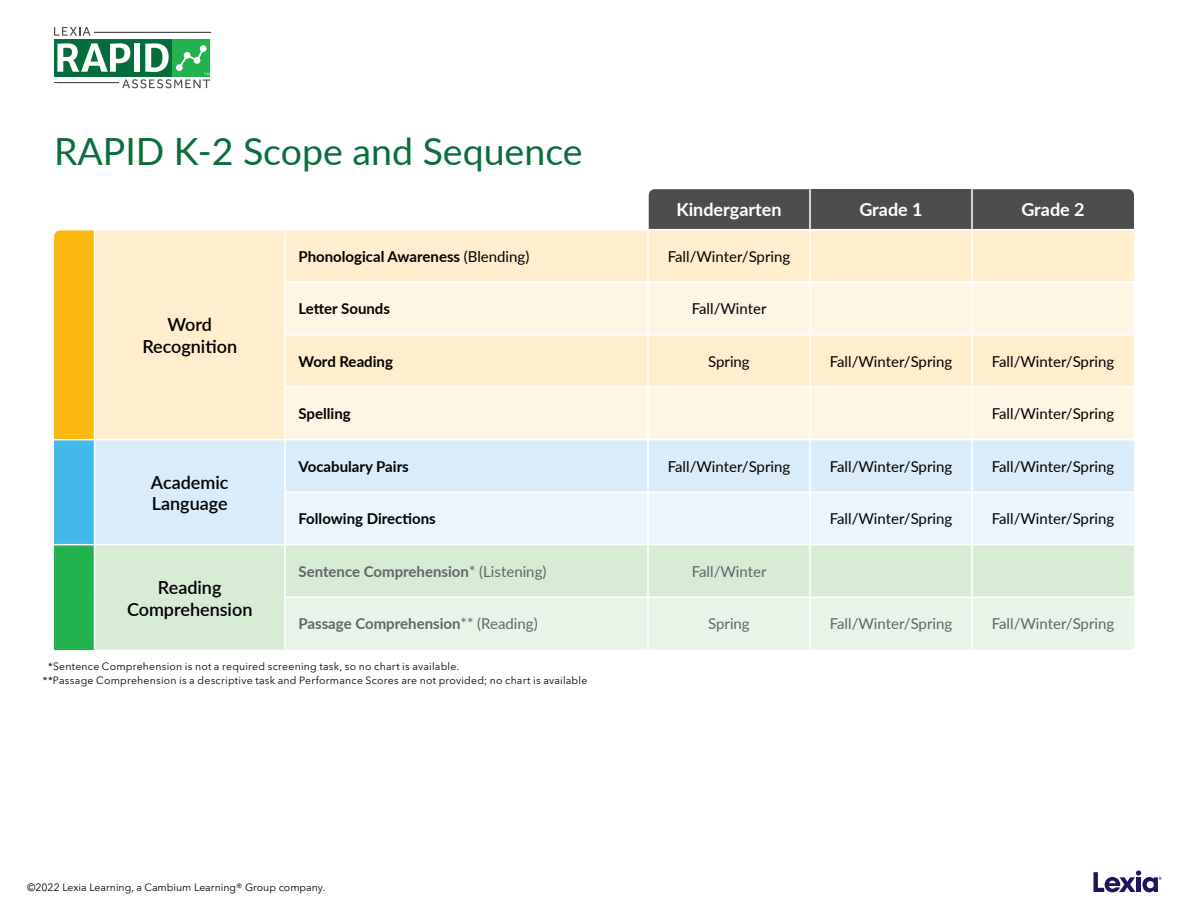
<style>
.page{position:relative;width:1188px;height:918px;background:#fff}
.page>*{position:absolute;margin:0;border:0;box-sizing:border-box;transform-origin:0 0}
.Table_Label{font:37.5px "Lato";color:#0a6e3b}
.t1{font:600 18px/21.6px "Lato";color:#000;text-align:center}
.Table_Subhead{font:700 18px "Lato";color:#fff}
.Body_Text{font:15px "Lato";color:#000}
.Body_Text-2{font:700 15px "Lato";color:#000}
.Body_Text-3{font:700 15px "Lato";color:#636466}
.Body_Text-4{font:15px "Lato";color:#636466}
.Body_copy{font:10.5px/13.5px "Avenir Next LT Pro";letter-spacing:.02em;color:#000}
.Body_copy-2{font:10.5px "Avenir Next LT Pro";color:#000}
.s1{font-weight:400}
</style>
<div class="page">
<div style="left:54px;top:39px;width:118px;height:37px;background:#036e3c"></div>
<div style="left:172px;top:39px;width:38px;height:37px;background:#22b34e"></div>
<hr style="left:94px;top:32px;width:116px;height:1px;background:#4e4d4e">
<svg style="left:54px;top:27px;width:37px;height:9px"></svg>
<hr style="left:54px;top:82px;width:65px;height:1px;background:#4e4d4e">
<svg style="left:57px;top:43px;width:153px;height:45px"></svg>
<div style="left:810px;top:189px;width:162px;height:41px;background:#4e4d4e"></div>
<div style="left:95px;top:230px;width:1039px;height:209px;background:#ffedce"></div>
<svg style="left:286px;top:283px;width:848px;height:156px;background:#fff2dc"></svg>
<div style="left:54px;top:440px;width:40px;height:105px;background:#43b8ea"></div>
<div style="left:95px;top:440px;width:1039px;height:104px;background:#daecf9"></div>
<div style="left:286px;top:493px;width:848px;height:51px;background:#ebf5fc"></div>
<div style="left:54px;top:545px;width:40px;height:105px;background:#23b34e"></div>
<div style="left:95px;top:545px;width:1039px;height:105px;background:#d7ebd5"></div>
<div style="left:286px;top:598px;width:848px;height:52px;background:#e9f4e8"></div>
<hr style="left:284px;top:230px;width:2px;height:51px;background:#fff">
<hr style="left:284px;top:283px;width:2px;height:51px;background:#fff">
<hr style="left:284px;top:335px;width:2px;height:51px;background:#fff">
<hr style="left:284px;top:388px;width:2px;height:51px;background:#fff">
<hr style="left:284px;top:440px;width:2px;height:51px;background:#fff">
<hr style="left:647px;top:230px;width:2px;height:51px;background:#fff">
<hr style="left:647px;top:283px;width:2px;height:51px;background:#fff">
<hr style="left:647px;top:335px;width:2px;height:51px;background:#fff">
<hr style="left:647px;top:388px;width:2px;height:51px;background:#fff">
<hr style="left:647px;top:440px;width:2px;height:51px;background:#fff">
<hr style="left:810px;top:229px;width:162px;height:1px;background:#fff">
<hr style="left:284px;top:281px;width:364px;height:2px;background:#fff">
<hr style="left:284px;top:334px;width:364px;height:1px;background:#fff">
<hr style="left:284px;top:386px;width:364px;height:2px;background:#fff">
<hr style="left:284px;top:491px;width:364px;height:2px;background:#fff">
<hr style="left:809px;top:189px;width:2px;height:40px;background:#fff">
<hr style="left:971px;top:189px;width:2px;height:40px;background:#fff">
<hr style="left:284px;top:493px;width:2px;height:51px;background:#fff">
<hr style="left:647px;top:493px;width:2px;height:51px;background:#fff">
<hr style="left:54px;top:544px;width:40px;height:1px;background:#fff">
<hr style="left:284px;top:545px;width:2px;height:51px;background:#fff">
<hr style="left:647px;top:545px;width:2px;height:51px;background:#fff">
<hr style="left:809px;top:545px;width:2px;height:51px;background:#fff">
<hr style="left:971px;top:545px;width:2px;height:51px;background:#fff">
<hr style="left:284px;top:596px;width:364px;height:2px;background:#fff">
<hr style="left:284px;top:598px;width:2px;height:52px;background:#fff">
<hr style="left:648px;top:596px;width:162px;height:2px;background:#fff">
<hr style="left:647px;top:598px;width:2px;height:52px;background:#fff">
<hr style="left:810px;top:596px;width:162px;height:2px;background:#fff">
<hr style="left:809px;top:598px;width:2px;height:52px;background:#fff">
<hr style="left:972px;top:596px;width:162px;height:2px;background:#fff">
<hr style="left:971px;top:598px;width:2px;height:52px;background:#fff">
<hr style="left:809px;top:230px;width:2px;height:51px;background:#fff">
<hr style="left:971px;top:230px;width:2px;height:51px;background:#fff">
<hr style="left:648px;top:281px;width:162px;height:2px;background:#fff">
<hr style="left:810px;top:281px;width:162px;height:2px;background:#fff">
<hr style="left:809px;top:283px;width:2px;height:51px;background:#fff">
<hr style="left:972px;top:281px;width:162px;height:2px;background:#fff">
<hr style="left:971px;top:283px;width:2px;height:51px;background:#fff">
<hr style="left:648px;top:334px;width:162px;height:1px;background:#fff">
<hr style="left:810px;top:334px;width:162px;height:1px;background:#fff">
<hr style="left:809px;top:335px;width:2px;height:51px;background:#fff">
<hr style="left:972px;top:334px;width:162px;height:1px;background:#fff">
<hr style="left:971px;top:335px;width:2px;height:51px;background:#fff">
<hr style="left:648px;top:386px;width:162px;height:2px;background:#fff">
<hr style="left:810px;top:386px;width:162px;height:2px;background:#fff">
<hr style="left:809px;top:388px;width:2px;height:51px;background:#fff">
<hr style="left:972px;top:386px;width:162px;height:2px;background:#fff">
<hr style="left:971px;top:388px;width:2px;height:51px;background:#fff">
<hr style="left:809px;top:440px;width:2px;height:51px;background:#fff">
<hr style="left:971px;top:440px;width:2px;height:51px;background:#fff">
<hr style="left:648px;top:491px;width:162px;height:2px;background:#fff">
<hr style="left:810px;top:491px;width:162px;height:2px;background:#fff">
<hr style="left:809px;top:493px;width:2px;height:51px;background:#fff">
<hr style="left:972px;top:491px;width:162px;height:2px;background:#fff">
<hr style="left:971px;top:493px;width:2px;height:51px;background:#fff">
<div style="left:649px;top:189px;width:160px;height:40px;background:#4e4d4e"></div>
<div style="left:973px;top:189px;width:161px;height:40px;background:#4e4d4e"></div>
<div style="left:54px;top:230px;width:40px;height:209px;background:#fdb913"></div>
<svg style="left:1094px;top:870px;width:68px;height:22px"></svg>
<p class="Table_Label" style="left:54px;top:125px;width:530px">RAPID K-2 Scope and Sequence</p>
<p class="Table_Subhead" style="left:676px;top:197px;width:107px">Kindergarten</p>
<p class="Table_Subhead" style="left:859px;top:197px;width:65px">Grade 1</p>
<p class="Table_Subhead" style="left:1021px;top:197px;width:65px">Grade 2</p>
<p class="t1" style="left:142px;top:313px;width:96px">Word<br>Recognition</p>
<p class="t1" style="left:151px;top:471px;width:79px;text-align:left">Academic<br>Language</p>
<p class="Body_Text-2" style="left:298px;top:245px;width:232px">Phonological Awareness <span class="s1">(Blending)</span></p>
<p class="Body_Text" style="left:668px;top:246px;width:124px">Fall/Winter/Spring</p>
<p class="Body_Text-2" style="left:298px;top:298px;width:93px">Letter Sounds</p>
<p class="Body_Text" style="left:692px;top:298px;width:76px">Fall/Winter</p>
<p class="Body_Text-2" style="left:298px;top:350px;width:96px">Word Reading</p>
<p class="Body_Text" style="left:708px;top:351px;width:43px">Spring</p>
<p class="Body_Text" style="left:830px;top:351px;width:124px">Fall/Winter/Spring</p>
<p class="Body_Text" style="left:992px;top:351px;width:124px">Fall/Winter/Spring</p>
<p class="Body_Text-2" style="left:298px;top:403px;width:54px">Spelling</p>
<p class="Body_Text" style="left:992px;top:403px;width:124px">Fall/Winter/Spring</p>
<p class="Body_Text-2" style="left:298px;top:455px;width:112px">Vocabulary Pairs</p>
<p class="Body_Text" style="left:668px;top:456px;width:124px">Fall/Winter/Spring</p>
<p class="Body_Text" style="left:830px;top:456px;width:124px">Fall/Winter/Spring</p>
<p class="Body_Text" style="left:992px;top:456px;width:124px">Fall/Winter/Spring</p>
<p class="Body_Text-2" style="left:298px;top:508px;width:139px">Following Directions</p>
<p class="Body_Text" style="left:830px;top:508px;width:124px">Fall/Winter/Spring</p>
<p class="Body_Text" style="left:992px;top:508px;width:124px">Fall/Winter/Spring</p>
<p class="Body_Text-3" style="left:298px;top:560px;width:249px">Sentence Comprehension<span class="s1">* (Listening)</span></p>
<p class="Body_Text-4" style="left:692px;top:561px;width:76px">Fall/Winter</p>
<p class="Body_Text-3" style="left:298px;top:613px;width:241px">Passage Comprehension<span class="s1">** (Reading)</span></p>
<p class="Body_Text-4" style="left:708px;top:613px;width:43px">Spring</p>
<p class="Body_Text-4" style="left:830px;top:613px;width:124px">Fall/Winter/Spring</p>
<p class="Body_Text-4" style="left:992px;top:613px;width:124px">Fall/Winter/Spring</p>
<p class="Body_copy" style="left:43px;top:660px;width:546px;text-indent:5px">*Sentence Comprehension is not a required screening task, so no chart is available.<br>**Passage Comprehension is a descriptive task and Performance Scores are not provided; no chart is available</p>
<p class="t1" style="left:127px;top:576px;width:127px">Reading<br>Comprehension</p>
<p class="Body_copy-2" style="left:27px;top:881px;width:300px">©2022 Lexia Learning, a Cambium Learning® Group company.</p>
</div>
